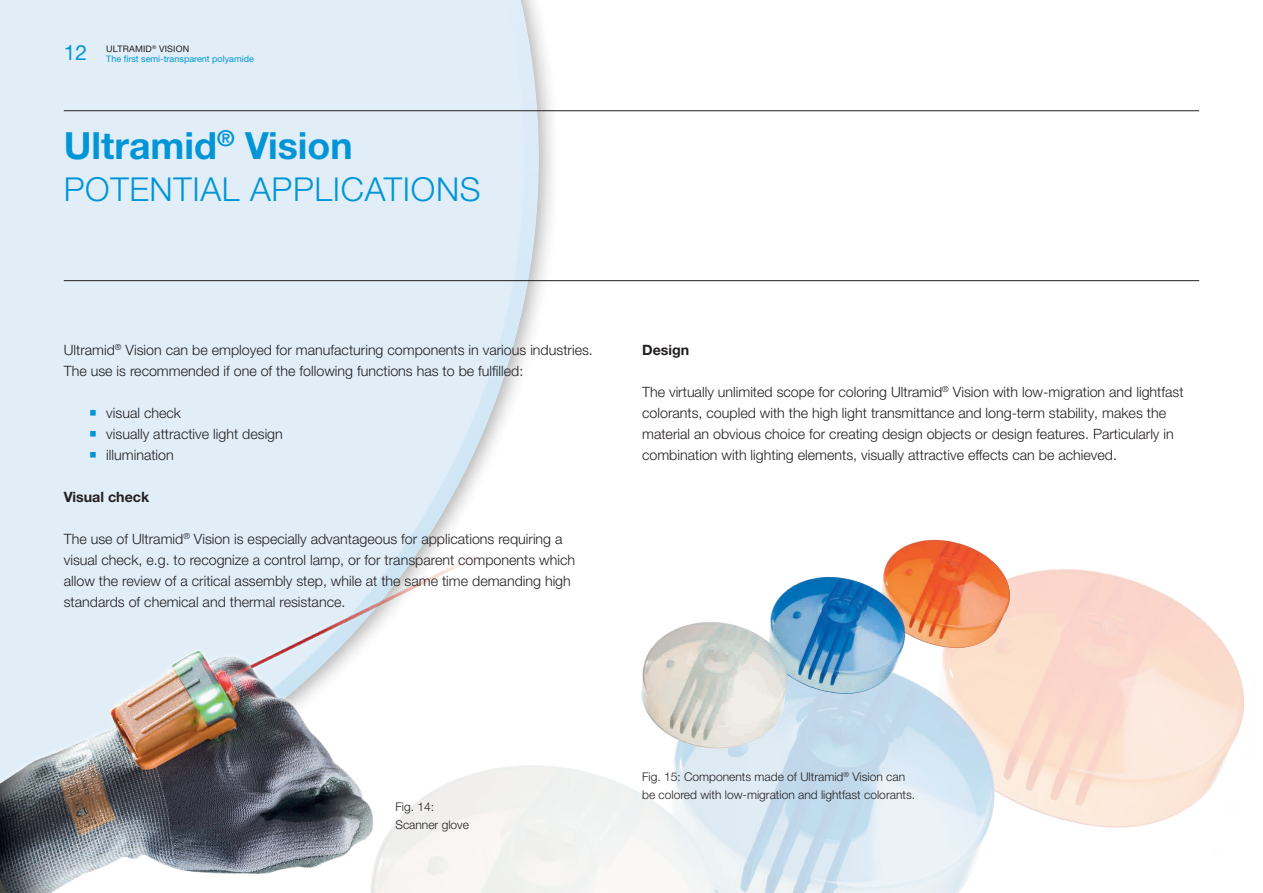
<style>
.page{position:relative;width:1263px;height:893px;background:#fff}
.page>*{position:absolute;margin:0;border:0;box-sizing:border-box;transform-origin:0 0}
.t1{font:700 37.5px "Helvetica Neue LT Pro";color:#0195d7}
.t2{font:300 33px "Helvetica Neue LT Pro";letter-spacing:.02em;color:#0195d7}
.t3{font:21px "Helvetica Neue LT Pro";color:#0195d7}
.t4{font:300 14.25px/21px "Helvetica Neue LT Pro";color:#231f20}
.t5{font:700 14.25px "Helvetica Neue LT Pro";color:#231f20}
.t6{font:300 12px/18px "Helvetica Neue LT Pro";color:#231f20}
.t7{font:9px/10.5px "Helvetica Neue LT Pro";color:#0297d3}
.s1{color:#231f20}
.s2{color:#0195d7}
</style>
<div class="page">
<img style="left:504px;top:569px;width:740px;height:324px">
<img style="left:621px;top:539px;width:404px;height:227px">
<div style="left:0;top:0;width:561px;height:882px;background:#231f20;opacity:.75"></div>
<div style="left:0;top:0;width:539px;height:861px;background:#0297d3;opacity:.6"></div>
<img style="left:0;top:534px;width:498px;height:359px">
<hr style="left:64px;top:110px;width:1135px;height:1px;background:#231f20">
<hr style="left:64px;top:280px;width:1135px;height:1px;background:#231f20">
<h3 class="t3" style="left:64px;top:40px;width:25px">12</h3>
<p class="t7" style="left:106px;top:43px;width:149px"><span class="s1">ULTRAMID</span><sup>®</sup> <span class="s1">VISION<br></span>The first semi-transparent polyamide</p>
<h1 class="t1" style="left:64px;top:122px;width:290px">Ultramid<sup>®</sup> Vision</h1>
<h2 class="t2" style="left:64px;top:169px;width:418px">POTENTIAL APPLICATIONS</h2>
<p class="t4" style="left:64px;top:339px;width:531px">Ultramid<sup>®</sup> Vision can be employed for manufacturing components in various industries.<br>The use is recommended if one of the following functions has to be fulfilled:</p>
<p class="t4" style="left:89px;top:402px;width:93px"><span class="s2">○</span> visual check</p>
<p class="t4" style="left:89px;top:423px;width:195px"><span class="s2">○</span> visually attractive light design</p>
<p class="t4" style="left:89px;top:444px;width:86px"><span class="s2">○</span> illumination</p>
<p class="t5" style="left:64px;top:488px;width:87px">Visual check</p>
<p class="t4" style="left:64px;top:528px;width:513px">The use of Ultramid<sup>®</sup> Vision is especially advantageous for applications requiring a visual check, e.g. to recognize a control lamp, or for transparent components which allow the review of a critical assembly step, while at the same time demanding high standards of chemical and thermal resistance.</p>
<p class="t5" style="left:642px;top:341px;width:49px">Design</p>
<p class="t4" style="left:642px;top:381px;width:543px">The virtually unlimited scope for coloring Ultramid<sup>®</sup> Vision with low-migration and lightfast colorants, coupled with the high light transmittance and long-term stability, makes the material an obvious choice for creating design objects or design features. Particularly in combination with lighting elements, visually attractive effects can be achieved.</p>
<p class="t6" style="left:395px;top:798px;width:75px">Fig. 14:<br>Scanner glove</p>
<p class="t6" style="left:642px;top:768px;width:274px">Fig. 15: Components made of Ultramid<sup>®</sup> Vision can be colored with low-migration and lightfast colorants.</p>
</div>
